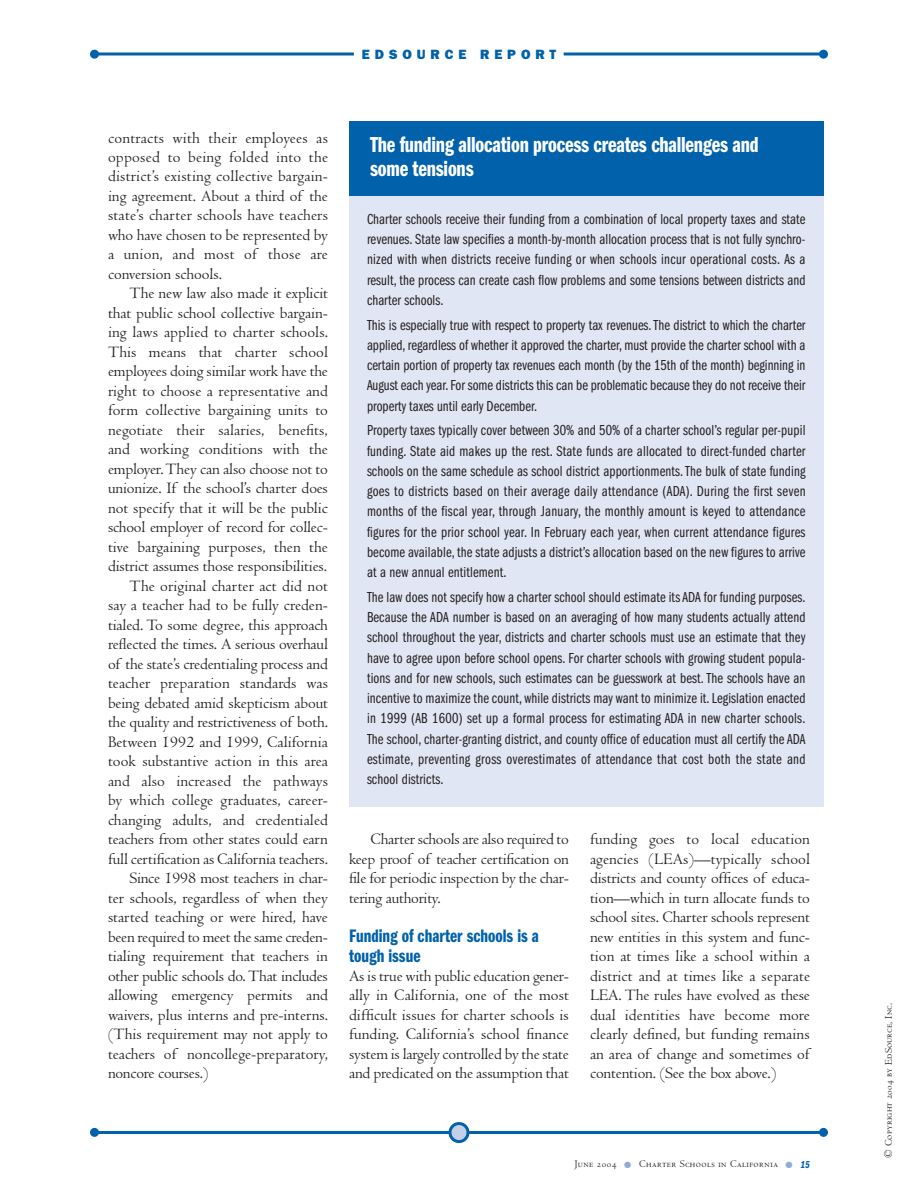
<style>
.page{position:relative;width:918px;height:1188px;background:#fff}
.page>*{position:absolute;margin:0;border:0;box-sizing:border-box;transform-origin:0 0}
.t1{font:22.5px/24px "Franklin Gothic Demi Cmpr";letter-spacing:-.01em;color:#fff}
.t2{font:18.75px/19.5px "Franklin Gothic Demi Cmpr";color:#0161aa}
.t3{font:16.5px/19.5px "Centaur";letter-spacing:-.005em;color:#231f20;text-align:justify}
.t4{font:15px/20.2px "Franklin Gothic Book Cmpr";letter-spacing:.01em;color:#231f20;text-align:justify}
.t5{font:800 13.5px "Franklin Gothic";letter-spacing:.36em;color:#0161aa}
.t6{font:10.5px "Centaur MT SC";letter-spacing:.035em;color:#231f20}
.s1{color:#93acd6}
.s2{font-family:"Franklin Gothic Demi Cmpr Ital";color:#0161aa}
</style>
<div class="page">
<svg style="left:99px;top:52px;width:255px;height:4px"></svg>
<svg style="left:564px;top:52px;width:255px;height:4px"></svg>
<div style="left:90px;top:50px;width:9px;height:9px;background:#0161aa;border-radius:50%"></div>
<div style="left:819px;top:50px;width:9px;height:9px;background:#0161aa;border-radius:50%"></div>
<hr style="left:93px;top:1131px;width:731px;height:3px;background:#0161aa">
<div style="left:90px;top:1128px;width:9px;height:9px;background:#0161aa;border-radius:50%"></div>
<div style="left:819px;top:1128px;width:9px;height:9px;background:#0161aa;border-radius:50%"></div>
<svg style="left:448px;top:1122px;width:22px;height:21px"></svg>
<div style="left:349px;top:167px;width:475px;height:640px;background:#e0e6f3"></div>
<div style="left:349px;top:122px;width:475px;height:74px;background:#0161aa"></div>
<p class="t5" style="left:362px;top:49px;width:196px">EDSOURCE REPORT</p>
<p class="t3" style="left:108px;top:130px;width:222px">contracts with their employees as opposed to being folded into the district’s existing collective bargain&shy;ing agreement. About a third of the state’s charter schools have teachers who have chosen to be represented by a union, and most of those are conversion schools.</p>
<p class="t3" style="left:130px;top:286px;width:200px">The new law also made it explicit</p>
<p class="t3" style="left:108px;top:305px;width:222px">that public school collective bargain-</p>
<p class="t3" style="left:108px;top:325px;width:222px">ing laws applied to charter schools.</p>
<p class="t3" style="left:108px;top:344px;width:222px">This means that charter school</p>
<p class="t3" style="left:108px;top:364px;width:221px">employees doing similar work have the</p>
<p class="t3" style="left:108px;top:383px;width:222px">right to choose a representative and</p>
<p class="t3" style="left:108px;top:403px;width:222px">form collective bargaining units to</p>
<p class="t3" style="left:108px;top:422px;width:221px">negotiate their salaries, benefits,</p>
<p class="t3" style="left:108px;top:442px;width:222px">and working conditions with the</p>
<p class="t3" style="left:108px;top:461px;width:222px">employer. They can also choose not to</p>
<p class="t3" style="left:108px;top:481px;width:221px">unionize. If the school’s charter does</p>
<p class="t3" style="left:108px;top:500px;width:222px">not specify that it will be the public</p>
<p class="t3" style="left:108px;top:520px;width:221px">school employer of record for collec-</p>
<p class="t3" style="left:108px;top:539px;width:222px">tive bargaining purposes, then the</p>
<p class="t3" style="left:108px;top:559px;width:221px">district assumes those responsibilities.</p>
<p class="t3" style="left:130px;top:578px;width:200px">The original charter act did not</p>
<p class="t3" style="left:108px;top:598px;width:221px">say a teacher had to be fully creden-</p>
<p class="t3" style="left:108px;top:617px;width:222px">tialed. To some degree, this approach</p>
<p class="t3" style="left:108px;top:637px;width:222px">reflected the times. A serious overhaul</p>
<p class="t3" style="left:108px;top:656px;width:222px">of the state’s credentialing process and</p>
<p class="t3" style="left:108px;top:676px;width:222px">teacher preparation standards was</p>
<p class="t3" style="left:108px;top:695px;width:222px">being debated amid skepticism about</p>
<p class="t3" style="left:108px;top:715px;width:221px">the quality and restrictiveness of both.</p>
<p class="t3" style="left:108px;top:734px;width:221px">Between 1992 and 1999, California</p>
<p class="t3" style="left:108px;top:754px;width:222px">took substantive action in this area</p>
<p class="t3" style="left:108px;top:773px;width:222px">and also increased the pathways</p>
<p class="t3" style="left:108px;top:793px;width:222px">by which college graduates, career-</p>
<p class="t3" style="left:108px;top:812px;width:222px">changing adults, and credentialed</p>
<p class="t3" style="left:108px;top:832px;width:221px">teachers from other states could earn</p>
<p class="t3" style="left:108px;top:851px;width:222px">full certification as California teachers.</p>
<p class="t3" style="left:130px;top:871px;width:200px">Since 1998 most teachers in char-</p>
<p class="t3" style="left:108px;top:890px;width:221px">ter schools, regardless of when they</p>
<p class="t3" style="left:108px;top:910px;width:221px">started teaching or were hired, have</p>
<p class="t3" style="left:108px;top:929px;width:221px">been required to meet the same creden-</p>
<p class="t3" style="left:108px;top:949px;width:222px">tialing requirement that teachers in</p>
<p class="t3" style="left:108px;top:968px;width:221px">other public schools do. That includes</p>
<p class="t3" style="left:108px;top:988px;width:221px">allowing emergency permits and</p>
<p class="t3" style="left:108px;top:1007px;width:222px">waivers, plus interns and pre-interns.</p>
<p class="t3" style="left:108px;top:1027px;width:221px">(This requirement may not apply to</p>
<p class="t3" style="left:108px;top:1046px;width:221px">teachers of noncollege-preparatory,</p>
<p class="t3" style="left:108px;top:1066px;width:102px">noncore courses.)</p>
<h1 class="t1" style="left:370px;top:135px;width:390px">The funding allocation process creates challenges and some tensions</h1>
<p class="t4" style="left:367px;top:210px;width:440px">Charter schools receive their funding from a combination of local property taxes and state revenues. State law specifies a month-by-month allocation process that is not fully synchro&shy;nized with when districts receive funding or when schools incur operational costs. As a result, the process can create cash flow problems and some tensions between districts and charter schools.</p>
<p class="t4" style="left:367px;top:316px;width:440px">This is especially true with respect to property tax revenues. The district to which the charter applied, regardless of whether it approved the charter, must provide the charter school with a certain portion of property tax revenues each month (by the 15th of the month) beginning in August each year. For some districts this can be problematic because they do not receive their property taxes until early December.</p>
<p class="t4" style="left:367px;top:421px;width:440px">Property taxes typically cover between 30% and 50% of a charter school’s regular per-pupil funding. State aid makes up the rest. State funds are allocated to direct-funded charter schools on the same schedule as school district apportionments. The bulk of state funding goes to districts based on their average daily attendance (ADA). During the first seven months of the fiscal year, through January, the monthly amount is keyed to attendance figures for the prior school year. In February each year, when current attendance figures become available, the state adjusts a district’s allocation based on the new figures to arrive at a new annual entitlement.</p>
<p class="t4" style="left:367px;top:588px;width:440px">The law does not specify how a charter school should estimate its ADA for funding purposes.<br>Because the ADA number is based on an averaging of how many students actually attend school throughout the year, districts and charter schools must use an estimate that they have to agree upon before school opens. For charter schools with growing student popula&shy;tions and for new schools, such estimates can be guesswork at best. The schools have an incentive to maximize the count, while districts may want to minimize it. Legislation enacted in 1999 (AB 1600) set up a formal process for estimating ADA in new charter schools.<br>The school, charter-granting district, and county office of education must all certify the ADA estimate, preventing gross overestimates of attendance that cost both the state and school districts.</p>
<p class="t3" style="left:349px;top:832px;width:221px;text-indent:22px">Charter schools are also required to keep proof of teacher certification on file for periodic inspection by the char&shy;tering authority.</p>
<p class="t2" style="left:349px;top:928px;width:191px">Funding of charter schools is a tough issue</p>
<p class="t3" style="left:349px;top:968px;width:222px">As is true with public education gener&shy;ally in California, one of the most difficult issues for charter schools is funding. California’s school finance system is largely controlled by the state and predicated on the assumption that</p>
<p class="t3" style="left:590px;top:832px;width:222px">funding goes to local education agencies (LEAs)—typically school districts and county offices of educa&shy;tion—which in turn allocate funds to school sites. Charter schools represent new entities in this system and func&shy;tion at times like a school within a district and at times like a separate LEA. The rules have evolved as these dual identities have become more clearly defined, but funding remains an area of change and sometimes of contention. (See the box above.)</p>
<p class="t6" style="left:575px;top:1160px;width:237px">June 2004 <span class="s1">●</span> Charter Schools in California <span class="s1">●</span> <span class="s2">15</span></p>
<p class="t6" style="left:885px;top:1158px;width:157px;rotate:-90deg">© Copyright 2004 by EdSource, Inc.</p>
</div>
